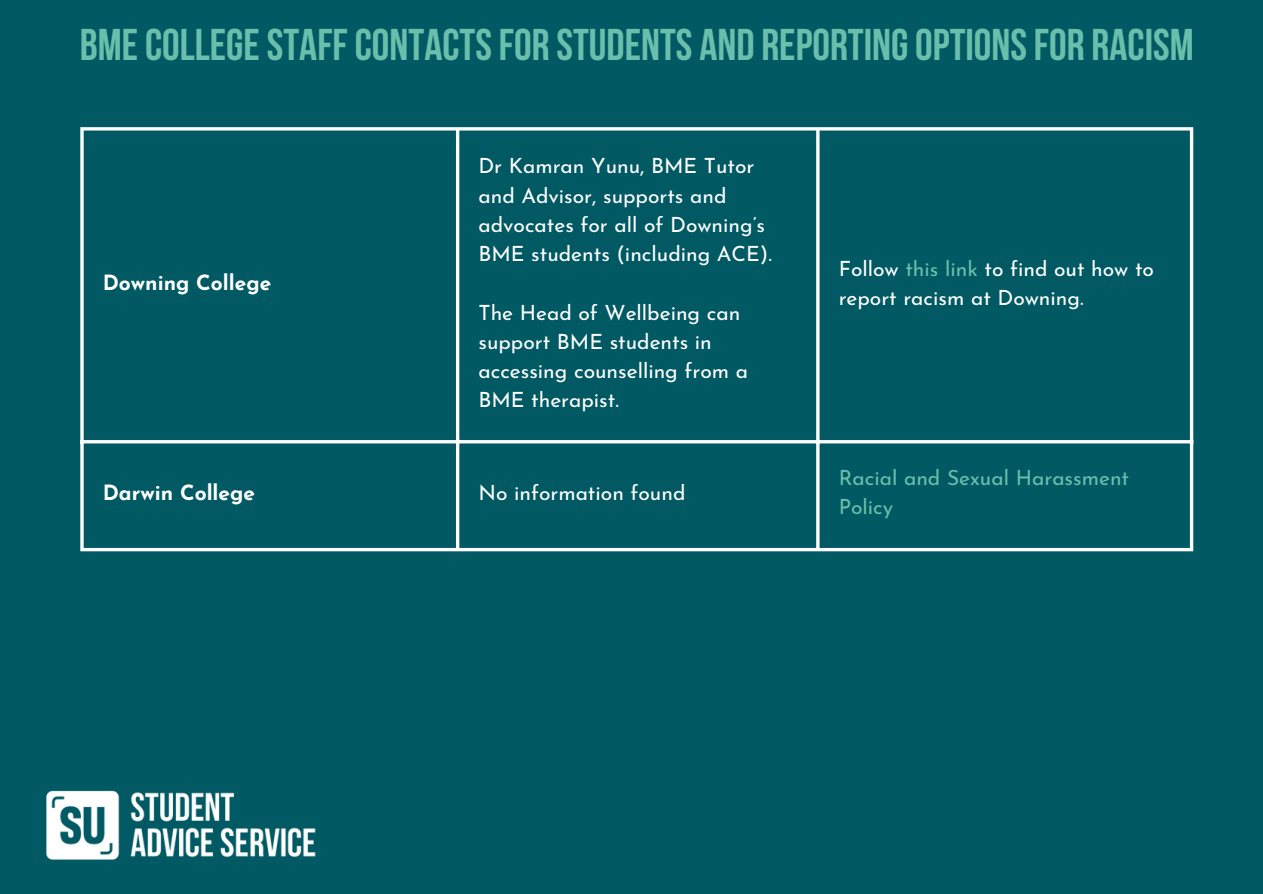
<style>
.page{position:relative;width:1263px;height:894px;background:#fff}
.page>*{position:absolute;margin:0;border:0;box-sizing:border-box;transform-origin:0 0}
.t1{font:700 44.4px "Bebas Neue";color:#69bfab}
.t2{font:21px/29.2px "Josefin Sans";color:#fff}
.t3{font:21px/29.2px "Josefin Sans";color:#69bfab}
.t4{font:700 21px "Josefin Sans";color:#fff}
.s1{color:#69bfab}
</style>
<div class="page">
<div style="left:0;top:0;width:1263px;height:893px;background:#015963"></div>
<img style="left:46px;top:790px;width:270px;height:70px">
<svg style="left:80px;top:130px;width:4px;height:417px;background:#d7e5e6"></svg>
<hr style="left:456px;top:130px;width:3px;height:417px;background:#fff">
<hr style="left:816px;top:130px;width:3px;height:417px;background:#fff">
<hr style="left:1190px;top:130px;width:3px;height:417px;background:#fff">
<hr style="left:80px;top:127px;width:1113px;height:3px;background:#fff">
<hr style="left:80px;top:440px;width:1113px;height:3px;background:#fff">
<svg style="left:80px;top:547px;width:1113px;height:4px;fill:#fff"></svg>
<p class="t1" style="left:80px;top:26px;width:1115px">BMECOLLEGE STAFFCONTACTS FOR STUDENTS AND REPORTINGOPTIONS FOR RACISM</p>
<p class="t4" style="left:103px;top:274px;width:170px">Downing College</p>
<p class="t2" style="left:478px;top:153px;width:295px">Dr Kamran Yunu, BME Tutor and Advisor, supports and advocates for all of Downing’s<br>BME students (including ACE).</p>
<p class="t2" style="left:478px;top:299px;width:271px">The Head of Wellbeing can support BME students in accessing counselling from a<br>BME therapist.</p>
<p class="t4" style="left:103px;top:484px;width:154px">Darwin College</p>
<p class="t2" style="left:478px;top:479px;width:209px">No information found</p>
<p class="t2" style="left:839px;top:256px;width:317px">Follow <span class="s1">this link</span> to find out how to report racism at Downing.</p>
<p class="t3" style="left:839px;top:465px;width:292px">Racial and Sexual Harassment<br>Policy</p>
</div>
